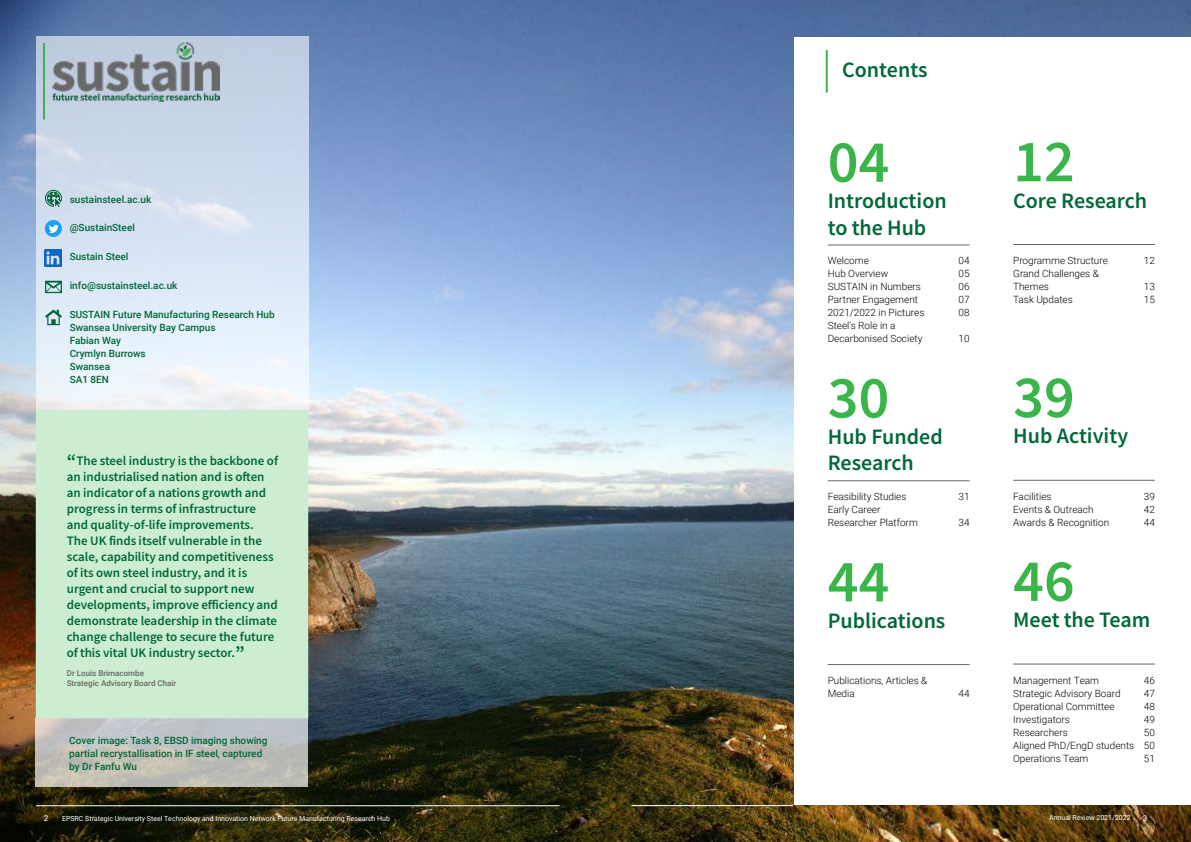
<style>
.page{position:relative;width:1191px;height:842px;background:#fff}
.page>*{position:absolute;margin:0;border:0;box-sizing:border-box;transform-origin:0 0}
.t1{font:60px "Source Sans Variable";color:#39b54a}
.t2{font:22px/26.4px "Source Sans Variable";color:#006837}
.t3{font:13px/16px "Source Sans Variable";color:#006837}
.t4{font:300 10px/13px "Roboto";color:#000}
.t5{font:500 10px/13px "Roboto";color:#006837}
.t6{font:500 8px/9.6px "Roboto";color:#666}
.t7{font:8px "Roboto";color:#fff}
.t8{font:7px "Roboto";color:#fff}
.s1{font-size:20px}
</style>
<div class="page">
<img style="left:0;top:0;width:793px;height:842px">
<hr style="left:36px;top:805px;width:523px;height:1px;background:#fff">
<svg style="left:36px;top:36px;width:272px;height:374px;background:#d8e2f1"></svg>
<img style="left:53px;top:43px;width:166px;height:59px">
<svg style="left:45px;top:189px;width:17px;height:18px"></svg>
<svg style="left:45px;top:281px;width:17px;height:12px"></svg>
<svg style="left:45px;top:310px;width:17px;height:15px"></svg>
<hr style="left:43px;top:43px;width:2px;height:76px;background:#39b54a">
<img style="left:45px;top:250px;width:17px;height:17px">
<div style="left:45px;top:220px;width:17px;height:17px;background:#1ca1f2;border-radius:50%"></div>
<svg style="left:49px;top:225px;width:10px;height:8px"></svg>
<svg style="left:36px;top:718px;width:272px;height:68px;background:#c0c0bc"></svg>
<div style="left:36px;top:410px;width:272px;height:308px;background:#ccedd1"></div>
<hr style="left:825px;top:50px;width:2px;height:43px;background:#39b54a">
<hr style="left:631px;top:805px;width:524px;height:1px;background:#666">
<hr style="left:827px;top:245px;width:142px;height:1px;background:#666">
<hr style="left:1013px;top:244px;width:142px;height:1px;background:#666">
<hr style="left:827px;top:480px;width:142px;height:1px;background:#666">
<hr style="left:1013px;top:480px;width:142px;height:1px;background:#666">
<hr style="left:827px;top:664px;width:142px;height:1px;background:#666">
<hr style="left:1013px;top:664px;width:142px;height:1px;background:#666">
<hr style="left:631px;top:805px;width:162px;height:1px;background:#fff">
<div style="left:793px;top:0;width:398px;height:36px;background:#4b6a99"></div>
<img style="left:793px;top:806px;width:398px;height:36px">
<p class="t5" style="left:70px;top:192px;width:83px">sustainsteel.ac.uk</p>
<p class="t5" style="left:70px;top:221px;width:67px">@SustainSteel</p>
<p class="t5" style="left:70px;top:250px;width:60px">Sustain Steel</p>
<p class="t5" style="left:70px;top:279px;width:109px">info@sustainsteel.ac.uk</p>
<p class="t5" style="left:70px;top:307px;width:207px">SUSTAIN Future Manufacturing Research Hub<br>Swansea University Bay Campus<br>Fabian Way<br>Crymlyn Burrows<br>Swansea<br>SA1 8EN</p>
<p class="t3" style="left:67px;top:453px;width:213px"><span class="s1">“</span>The steel industry is the backbone of an industrialised nation and is often an indicator of a nations growth and progress in terms of infrastructure and quality-of-life improvements.<br>The UK finds itself vulnerable in the scale, capability and competitiveness of its own steel industry, and it is urgent and crucial to support new developments, improve efficiency and demonstrate leadership in the climate change challenge to secure the future of this vital UK industry sector.<span class="s1">”</span></p>
<p class="t6" style="left:67px;top:668px;width:111px">Dr Louis Brimacombe<br>Strategic Advisory Board Chair</p>
<p class="t5" style="left:69px;top:734px;width:200px">Cover image: Task 8, EBSD imaging showing partial recrystallisation in IF steel, captured by Dr Fanfu Wu</p>
<p class="t7" style="left:44px;top:813px;width:6px">2</p>
<p class="t8" style="left:62px;top:814px;width:329px">EPSRC Strategic University Steel Technology and Innovation Network Future Manufacturing Research Hub</p>
<h2 class="t2" style="left:842px;top:56px;width:87px">Contents</h2>
<h1 class="t1" style="left:827px;top:126px;width:63px">04</h1>
<h2 class="t2" style="left:827px;top:188px;width:120px">Introduction to the Hub</h2>
<p class="t4" style="left:827px;top:254px;width:98px">Welcome<br>Hub Overview<br>SUSTAIN in Numbers<br>Partner Engagement<br>2021/2022 in Pictures<br>Steel's Role in a<br>Decarbonised Society</p>
<p class="t4" style="left:958px;top:254px;width:13px;text-align:justify">04<br>05<br>06<br>07<br>08</p>
<p class="t4" style="left:958px;top:332px;width:13px">10</p>
<h1 class="t1" style="left:827px;top:361px;width:63px">30</h1>
<h2 class="t2" style="left:827px;top:424px;width:116px">Hub Funded<br>Research</h2>
<p class="t4" style="left:827px;top:490px;width:92px">Feasibility Studies<br>Early Career<br>Researcher Platform</p>
<p class="t4" style="left:958px;top:490px;width:13px">31</p>
<p class="t4" style="left:958px;top:516px;width:13px">34</p>
<h1 class="t1" style="left:827px;top:545px;width:63px">44</h1>
<h2 class="t2" style="left:827px;top:607px;width:119px">Publications</h2>
<p class="t4" style="left:827px;top:673px;width:101px">Publications, Articles &amp;<br>Media</p>
<p class="t4" style="left:958px;top:686px;width:13px">44</p>
<h1 class="t1" style="left:1013px;top:125px;width:63px">12</h1>
<h2 class="t2" style="left:1013px;top:187px;width:135px">Core Research</h2>
<p class="t4" style="left:1013px;top:254px;width:96px">Programme Structure<br>Grand Challenges &amp;<br>Themes<br>Task Updates</p>
<p class="t4" style="left:1143px;top:254px;width:13px">12</p>
<p class="t4" style="left:1143px;top:280px;width:13px">13<br>15</p>
<h1 class="t1" style="left:1013px;top:361px;width:63px">39</h1>
<h2 class="t2" style="left:1013px;top:423px;width:117px">Hub Activity</h2>
<p class="t4" style="left:1013px;top:490px;width:98px">Facilities<br>Events &amp; Outreach<br>Awards &amp; Recognition</p>
<p class="t4" style="left:1143px;top:490px;width:13px;text-align:justify">39<br>42<br>44</p>
<h1 class="t1" style="left:1013px;top:545px;width:63px">46</h1>
<h2 class="t2" style="left:1013px;top:607px;width:139px">Meet the Team</h2>
<p class="t4" style="left:1013px;top:673px;width:123px">Management Team<br>Strategic Advisory Board<br>Operational Committee<br>Investigators<br>Researchers<br>Aligned PhD/EngD students<br>Operations Team</p>
<p class="t4" style="left:1143px;top:673px;width:13px;text-align:justify">46<br>47<br>48<br>49<br>50<br>50<br>51</p>
<p class="t8" style="left:1049px;top:812px;width:83px">Annual Review 2021/2022</p>
<p class="t7" style="left:1142px;top:813px;width:6px">3</p>
</div>
